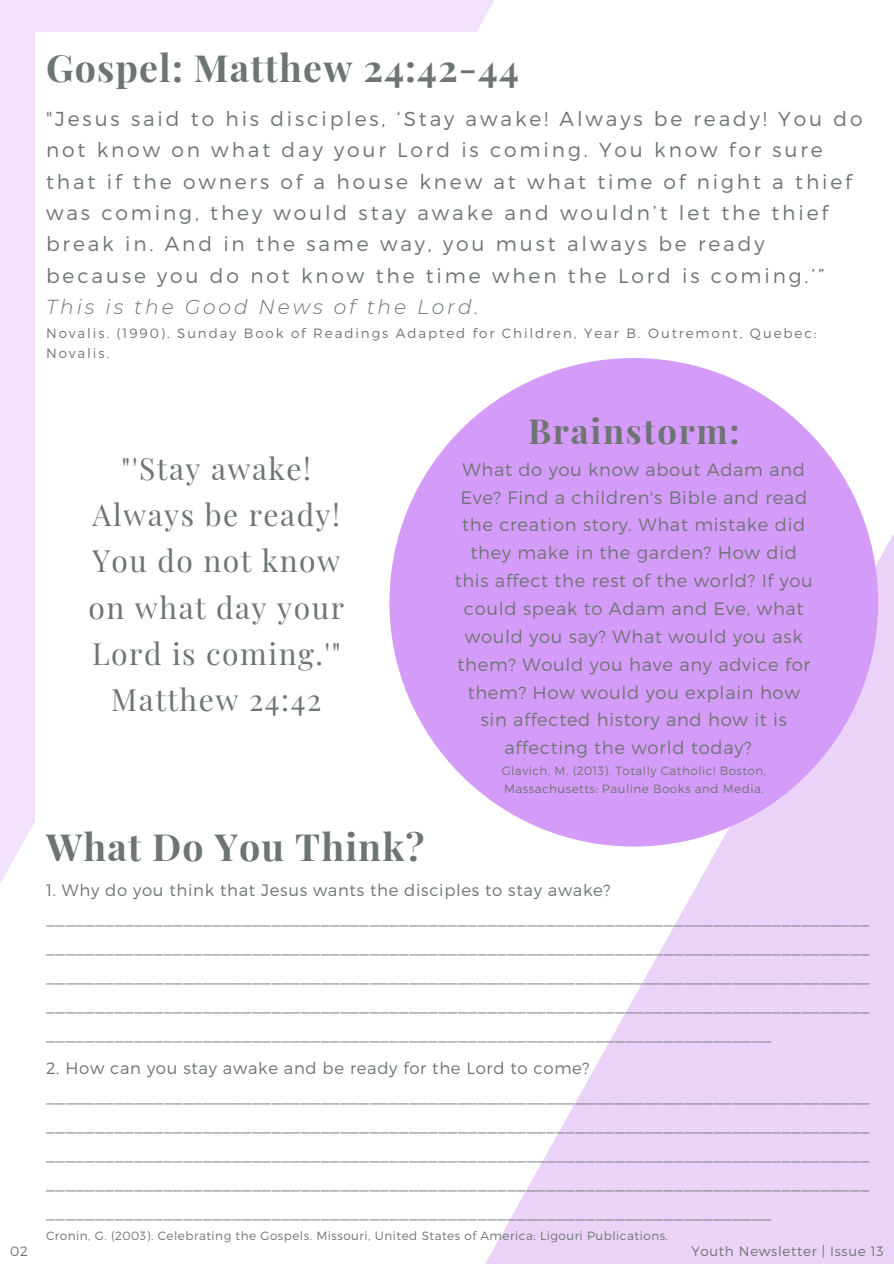
<style>
.page{position:relative;width:894px;height:1264px;background:#fff}
.page>*{position:absolute;margin:0;border:0;box-sizing:border-box;transform-origin:0 0}
.t1{font:700 37.5px "Playfair Display";letter-spacing:.03em;color:#6d7573}
.t2{font:700 34.5px "Playfair Display";letter-spacing:.05em;color:#6d7573}
.t3{font:30px/46.2px "Playfair Display";letter-spacing:.05em;color:#6d7573;text-align:center}
.t4{font:300 20.25px/31.3px "Montserrat";letter-spacing:.14em;color:#6d7573}
.t5{font:300 18px "Montserrat";letter-spacing:.04em;color:#6d7573}
.t6{font:300 16.5px/29px "Montserrat";letter-spacing:.04em;color:#6d7573}
.t7{font:300 13.5px/20.2px "Montserrat";letter-spacing:.14em;color:#6d7573}
.t8{font:300 13.5px "Montserrat";letter-spacing:.05em;color:#6d7573}
.t9{font:300 12px/17.9px "Montserrat";letter-spacing:.04em;color:#6d7573}
.s1{font-style:italic}
</style>
<div class="page">
<div style="left:0;top:0;width:494px;height:883px;background:#f2e1fc"></div>
<div style="left:35px;top:32px;width:822px;height:1199px;background:#fff"></div>
<svg style="left:398px;top:471px;width:495px;height:792px;fill:#ead2f9"></svg>
<div style="left:389px;top:358px;width:488px;height:488px;background:#d49bf8;border-radius:50%"></div>
<h4 class="t1" style="left:46px;top:42px;width:474px">Gospel: Matthew 24:42-44</h4>
<h1 class="t4" style="left:46px;top:102px;width:817px">"Jesus said to his disciples, ‘Stay awake! Always be ready! You do not know on what day your Lord is coming. You know for sure that if the owners of a house knew at what time of night a thief was coming, they would stay awake and wouldn’t let the thief break in. And in the same way, you must always be ready because you do not know the time when the Lord is coming.’” <span class="s1">This is the Good News of the Lord.</span></h1>
<h1 class="t7" style="left:46px;top:322px;width:771px">Novalis. (1990). Sunday Book of Readings Adapted for Children, Year B. Outremont, Quebec:<br>Novalis.</h1>
<p class="t3" style="left:89px;top:444px;width:257px">"'Stay awake!<br>Always be ready!<br>You do not know on what day your<br>Lord is coming.'"<br>Matthew 24:42</p>
<h2 class="t2" style="left:528px;top:406px;width:213px">Brainstorm:</h2>
<p class="t5" style="left:462px;top:457px;width:344px">What do you know about Adam and</p>
<p class="t5" style="left:460px;top:485px;width:348px">Eve? Find a children's Bible and read</p>
<p class="t5" style="left:462px;top:513px;width:344px">the creation story. What mistake did</p>
<p class="t5" style="left:470px;top:541px;width:328px">they make in the garden? How did</p>
<p class="t5" style="left:454px;top:569px;width:359px">this affect the rest of the world? If you</p>
<p class="t5" style="left:464px;top:597px;width:341px">could speak to Adam and Eve, what</p>
<p class="t5" style="left:464px;top:624px;width:339px">would you say? What would you ask</p>
<p class="t5" style="left:457px;top:652px;width:354px">them? Would you have any advice for</p>
<p class="t5" style="left:467px;top:680px;width:333px">them? How would you explain how</p>
<p class="t5" style="left:480px;top:708px;width:307px">sin affected history and how it is</p>
<p class="t5" style="left:504px;top:736px;width:249px">affecting the world today?</p>
<p class="t9" style="left:501px;top:761px;width:266px">Glavich, M. (2013). Totally Catholic! Boston,<br>Massachusetts: Pauline Books and Media.</p>
<h1 class="t1" style="left:46px;top:820px;width:380px">What Do You Think?</h1>
<h3 class="t6" style="left:46px;top:875px;width:824px;line-height:27px">1. Why do you think that Jesus wants the disciples to stay awake? ____________________________________________________________________________________</h3>
<h3 class="t6" style="left:46px;top:930px;width:824px;text-align:justify">____________________________________________________________________________________ ____________________________________________________________________________________ ____________________________________________________________________________________ __________________________________________________________________________</h3>
<h1 class="t6" style="left:46px;top:1053px;width:824px;line-height:27px">2. How can you stay awake and be ready for the Lord to come? ____________________________________________________________________________________</h1>
<h1 class="t6" style="left:46px;top:1108px;width:824px;text-align:justify">____________________________________________________________________________________ ____________________________________________________________________________________ ____________________________________________________________________________________ __________________________________________________________________________</h1>
<h1 class="t9" style="left:46px;top:1226px;width:623px">Cronin, G. (2003). Celebrating the Gospels. Missouri, United States of America: Ligouri Publications.</h1>
<p class="t7" style="left:10px;top:1240px;width:19px">02</p>
<p class="t8" style="left:691px;top:1242px;width:194px">Youth Newsletter | Issue 13</p>
</div>
